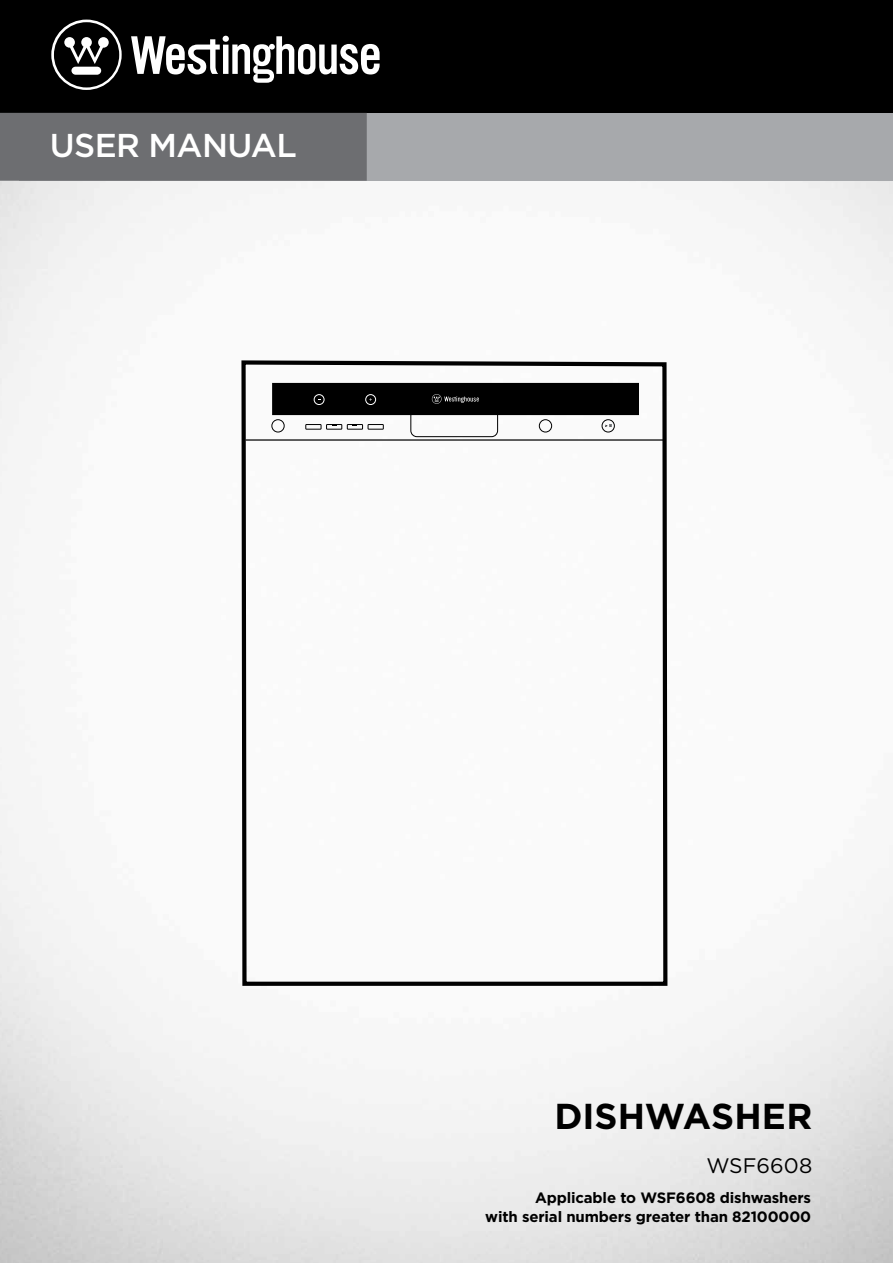
<style>
.page{position:relative;width:893px;height:1263px;background:#fff}
.page>*{position:absolute;margin:0;border:0;box-sizing:border-box;transform-origin:0 0}
.t1{font:700 36px "Gotham";color:#000}
.t2{font:500 33px "Gotham";letter-spacing:-.02em;color:#fff}
.t3{font:21px "Gotham";letter-spacing:.005em;color:#000}
.t4{font:700 15px/19.5px "Gotham";letter-spacing:-.01em;color:#000;text-align:right}
</style>
<div class="page">
<div style="left:0;top:0;width:893px;height:113px;background:#000"></div>
<div style="left:19px;top:113px;width:874px;height:68px;background:#a7a9ac"></div>
<div style="left:0;top:113px;width:367px;height:68px;background:#6d6e71"></div>
<svg style="left:131px;top:36px;width:249px;height:47px"></svg>
<svg style="left:51px;top:20px;width:71px;height:70px"></svg>
<svg style="left:239px;top:358px;width:431px;height:630px"></svg>
<hr style="left:245px;top:439px;width:418px;height:2px;background:#000">
<svg style="left:272px;top:383px;width:367px;height:54px"></svg>
<div style="left:314px;top:394px;width:10px;height:11px;border:1px solid #fff;border-radius:50%"></div>
<div style="left:365px;top:394px;width:11px;height:11px;border:1px solid #fff;border-radius:50%"></div>
<div style="left:539px;top:419px;width:13px;height:13px;border:1px solid #000;border-radius:50%"></div>
<div style="left:271px;top:419px;width:14px;height:13px;border:1px solid #000;border-radius:50%"></div>
<h2 class="t2" style="left:50px;top:124px;width:248px">USER MANUAL</h2>
<h1 class="t1" style="left:554px;top:1093px;width:260px">DISHWASHER</h1>
<h3 class="t3" style="left:706px;top:1152px;width:107px">WSF6608</h3>
<p class="t4" style="left:485px;top:1187px;width:327px">Applicable to WSF6608 dishwashers<br>with serial numbers greater than 82100000</p>
</div>
